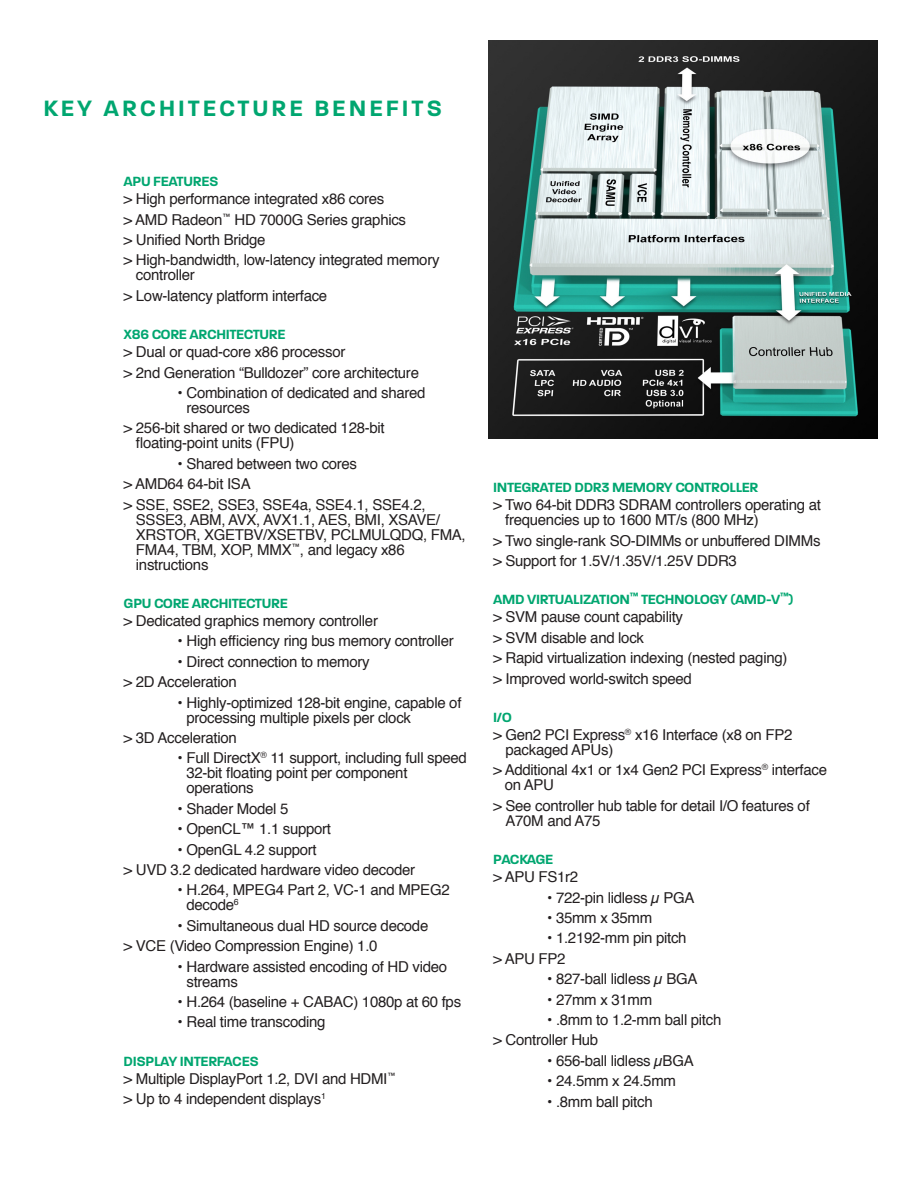
<style>
.page{position:relative;width:918px;height:1188px;background:#fff}
.page>*{position:absolute;margin:0;border:0;box-sizing:border-box;transform-origin:0 0}
.t1{font:600 30px "Paralucent";letter-spacing:.1em;color:#00a670}
.t2{font:600 18px "Paralucent";letter-spacing:-.02em;color:#00a670}
.t3{font:600 18px "Paralucent";letter-spacing:-.04em;color:#00a670}
.t4{font:15px/15px "Helvetica";letter-spacing:-.02em;color:#231f20}
</style>
<div class="page">
<img style="left:489px;top:40px;width:389px;height:398px">
<p class="t1" style="left:44px;top:92px;width:400px">KEY ARCHITECTURE BENEFITS</p>
<p class="t2" style="left:124px;top:172px;width:96px">APU FEATURES</p>
<p class="t4" style="left:124px;top:192px;width:262px">&gt; High performance integrated x86 cores</p>
<p class="t4" style="left:124px;top:212px;width:284px">&gt; AMD Radeon<sup>™</sup> HD 7000G Series graphics</p>
<p class="t4" style="left:124px;top:233px;width:143px">&gt; Unified North Bridge</p>
<p class="t4" style="left:136px;top:253px;width:305px;text-indent:-12px">&gt; High-bandwidth, low-latency integrated memory controller</p>
<p class="t4" style="left:124px;top:288px;width:205px">&gt; Low-latency platform interface</p>
<p class="t2" style="left:124px;top:325px;width:163px">X86 CORE ARCHITECTURE</p>
<p class="t4" style="left:124px;top:345px;width:223px">&gt; Dual or quad-core x86 processor</p>
<p class="t4" style="left:124px;top:365px;width:297px">&gt; 2nd Generation “Bulldozer” core architecture</p>
<p class="t4" style="left:186px;top:386px;width:241px;text-indent:-9px">• Combination of dedicated and shared resources</p>
<p class="t4" style="left:136px;top:421px;width:250px;text-indent:-12px">&gt; 256-bit shared or two dedicated 128-bit floating-point units (FPU)</p>
<p class="t4" style="left:178px;top:456px;width:181px">• Shared between two cores</p>
<p class="t4" style="left:124px;top:477px;width:129px">&gt; AMD64 64-bit ISA</p>
<p class="t4" style="left:136px;top:497px;width:331px;text-indent:-12px">&gt; SSE, SSE2, SSE3, SSE4a, SSE4.1, SSE4.2, SSSE3, ABM, AVX, AVX1.1, AES, BMI, XSAVE/ XRSTOR, XGETBV/XSETBV, PCLMULQDQ, FMA, FMA4, TBM, XOP, MMX<sup>™</sup>, and legacy x86 instructions</p>
<p class="t2" style="left:124px;top:594px;width:166px">GPU CORE ARCHITECTURE</p>
<p class="t4" style="left:124px;top:614px;width:256px">&gt; Dedicated graphics memory controller</p>
<p class="t4" style="left:178px;top:634px;width:278px">• High efficiency ring bus memory controller</p>
<p class="t4" style="left:178px;top:654px;width:193px">• Direct connection to memory</p>
<p class="t4" style="left:124px;top:675px;width:115px">&gt; 2D Acceleration</p>
<p class="t4" style="left:186px;top:695px;width:277px;text-indent:-9px">• Highly-optimized 128-bit engine, capable of processing multiple pixels per clock</p>
<p class="t4" style="left:124px;top:731px;width:115px">&gt; 3D Acceleration</p>
<p class="t4" style="left:186px;top:751px;width:282px;text-indent:-9px">• Full DirectX<sup>®</sup> 11 support, including full speed<br>32-bit floating point per component operations</p>
<p class="t4" style="left:178px;top:801px;width:112px">• Shader Model 5</p>
<p class="t4" style="left:178px;top:822px;width:155px">• OpenCL™ 1.1 support</p>
<p class="t4" style="left:178px;top:842px;width:141px">• OpenGL 4.2 support</p>
<p class="t4" style="left:124px;top:863px;width:293px">&gt; UVD 3.2 dedicated hardware video decoder</p>
<p class="t4" style="left:186px;top:883px;width:265px;text-indent:-9px">• H.264, MPEG4 Part 2, VC-1 and MPEG2 decode<sup>6</sup></p>
<p class="t4" style="left:178px;top:918px;width:252px">• Simultaneous dual HD source decode</p>
<p class="t4" style="left:124px;top:939px;width:255px">&gt; VCE (Video Compression Engine) 1.0</p>
<p class="t4" style="left:186px;top:959px;width:262px;text-indent:-9px">• Hardware assisted encoding of HD video streams</p>
<p class="t4" style="left:178px;top:995px;width:285px">• H.264 (baseline + CABAC) 1080p at 60 fps</p>
<p class="t4" style="left:178px;top:1015px;width:149px">• Real time transcoding</p>
<p class="t2" style="left:124px;top:1051px;width:137px">DISPLAY INTERFACES</p>
<p class="t4" style="left:124px;top:1071px;width:274px">&gt; Multiple DisplayPort 1.2, DVI and HDMI<sup>™</sup></p>
<p class="t4" style="left:124px;top:1092px;width:204px">&gt; Up to 4 independent displays<sup>1</sup></p>
<p class="t2" style="left:493px;top:478px;width:267px">INTEGRATED DDR3 MEMORY CONTROLLER</p>
<p class="t4" style="left:505px;top:498px;width:317px;text-indent:-12px">&gt; Two 64-bit DDR3 SDRAM controllers operating at frequencies up to 1600 MT/s (800 MHz)</p>
<p class="t4" style="left:493px;top:533px;width:329px">&gt; Two single-rank SO-DIMMs or unbuffered DIMMs</p>
<p class="t4" style="left:493px;top:554px;width:245px">&gt; Support for 1.5V/1.35V/1.25V DDR3</p>
<p class="t2" style="left:493px;top:590px;width:302px">AMD VIRTUALIZATION<sup>™</sup> TECHNOLOGY (AMD-V<sup>™</sup>)</p>
<p class="t4" style="left:493px;top:610px;width:191px">&gt; SVM pause count capability</p>
<p class="t4" style="left:493px;top:630px;width:152px">&gt; SVM disable and lock</p>
<p class="t4" style="left:493px;top:651px;width:296px">&gt; Rapid virtualization indexing (nested paging)</p>
<p class="t4" style="left:493px;top:671px;width:200px">&gt; Improved world-switch speed</p>
<p class="t2" style="left:493px;top:708px;width:20px">I/O</p>
<p class="t4" style="left:506px;top:728px;width:288px;text-indent:-12px">&gt; Gen2 PCI Express<sup>®</sup> x16 Interface (x8 on FP2 packaged APUs)</p>
<p class="t4" style="left:505px;top:763px;width:324px;text-indent:-11px">&gt; Additional 4x1 or 1x4 Gen2 PCI Express<sup>®</sup> interface on APU</p>
<p class="t4" style="left:506px;top:798px;width:306px;text-indent:-12px">&gt; See controller hub table for detail I/O features of<br>A70M and A75</p>
<p class="t3" style="left:493px;top:850px;width:62px">PACKAGE</p>
<p class="t4" style="left:493px;top:870px;width:86px">&gt; APU FS1r2</p>
<p class="t4" style="left:547px;top:890px;width:149px">• 722-pin lidless µ PGA</p>
<p class="t4" style="left:547px;top:911px;width:106px">• 35mm x 35mm</p>
<p class="t4" style="left:547px;top:931px;width:141px">• 1.2192-mm pin pitch</p>
<p class="t4" style="left:493px;top:951px;width:74px">&gt; APU FP2</p>
<p class="t4" style="left:547px;top:972px;width:152px">• 827-ball lidless µ BGA</p>
<p class="t4" style="left:547px;top:992px;width:106px">• 27mm x 31mm</p>
<p class="t4" style="left:547px;top:1013px;width:176px">• .8mm to 1.2-mm ball pitch</p>
<p class="t4" style="left:493px;top:1033px;width:107px">&gt; Controller Hub</p>
<p class="t4" style="left:547px;top:1053px;width:148px">• 656-ball lidless µBGA</p>
<p class="t4" style="left:547px;top:1074px;width:130px">• 24.5mm x 24.5mm</p>
<p class="t4" style="left:547px;top:1094px;width:107px">• .8mm ball pitch</p>
</div>
